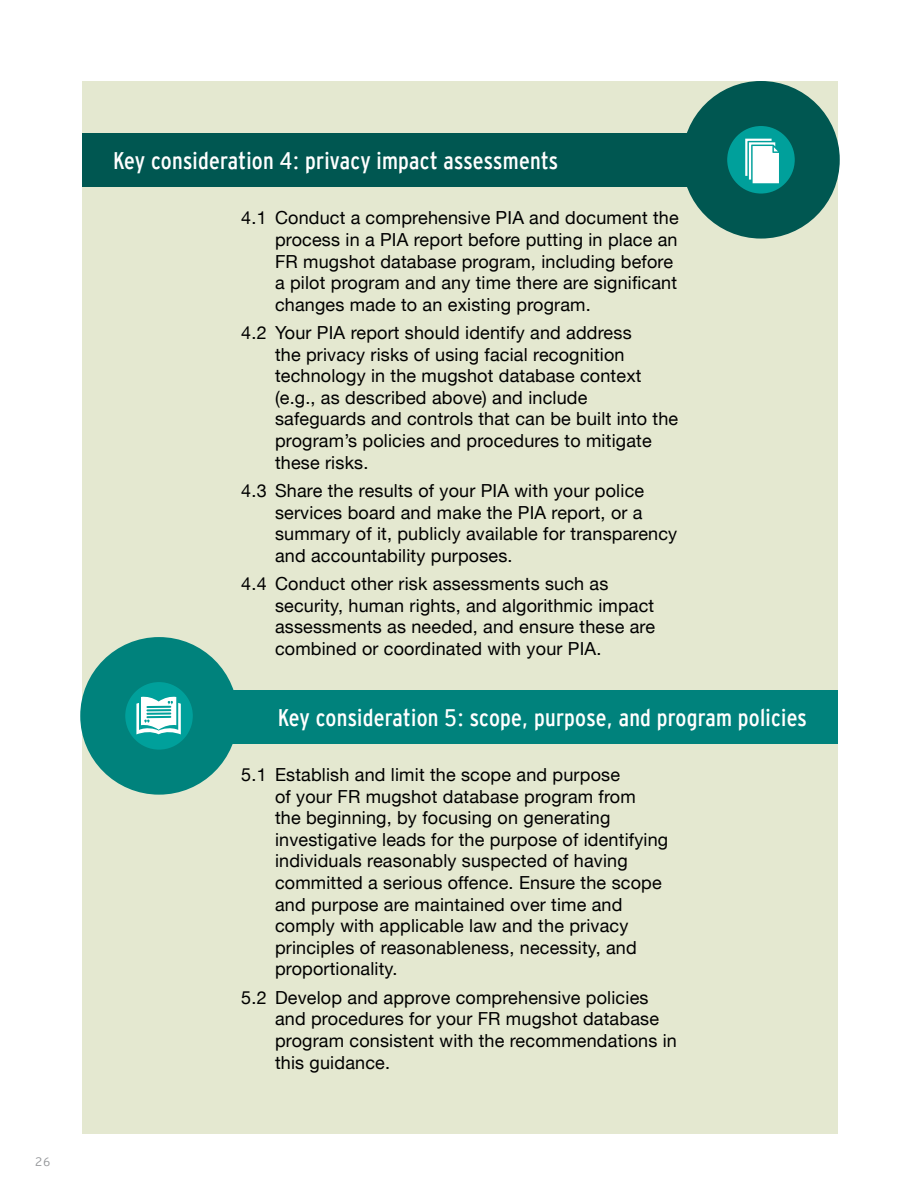
<style>
.page{position:relative;width:918px;height:1188px;background:#fff}
.page>*{position:absolute;margin:0;border:0;box-sizing:border-box;transform-origin:0 0}
.t1{font:24px "Interstate Cond Mono";letter-spacing:.01em;color:#fff}
.t2{font:18px/21.6px "Helvetica Neue LT";letter-spacing:.01em;color:#000}
.t3{font:12.15px "Interstate Cond Mono Lgt";color:#939598;scale:1.11 1}
</style>
<div class="page">
<div style="left:82px;top:81px;width:756px;height:1053px;background:#e4e8d0"></div>
<div style="left:82px;top:133px;width:612px;height:54px;background:#005751"></div>
<svg style="left:705px;top:103px;width:112px;height:113px;background:#018b86"></svg>
<div style="left:682px;top:81px;width:158px;height:158px;border:45px solid #005751;border-radius:50%"></div>
<svg style="left:745px;top:139px;width:34px;height:44px"></svg>
<div style="left:226px;top:690px;width:612px;height:54px;background:#00827c"></div>
<svg style="left:103px;top:660px;width:112px;height:112px;background:#009691"></svg>
<div style="left:80px;top:637px;width:158px;height:158px;border:45px solid #00827c;border-radius:50%"></div>
<svg style="left:136px;top:696px;width:45px;height:38px;background:#b2e2e1"></svg>
<hr style="left:147px;top:706px;width:23px;height:2px;background:#00a09b">
<hr style="left:147px;top:709px;width:23px;height:2px;background:#00a09b">
<hr style="left:147px;top:713px;width:23px;height:2px;background:#00a09b">
<hr style="left:147px;top:716px;width:23px;height:2px;background:#00a09b">
<p class="t3" style="left:35px;top:1155px;width:15px">26</p>
<h1 class="t1" style="left:113px;top:147px;width:447px">Key consideration 4: privacy impact assessments</h1>
<p class="t2" style="left:275px;top:207px;width:405px;text-indent:-34px">4.1 Conduct a comprehensive PIA and document the process in a PIA report before putting in place an FR mugshot database program, including before a pilot program and any time there are significant changes made to an existing program.</p>
<p class="t2" style="left:275px;top:322px;width:405px;text-indent:-34px">4.2 Your PIA report should identify and address<br>the privacy risks of using facial recognition technology in the mugshot database context (e.g., as described above) and include safeguards and controls that can be built into the program’s policies and procedures to mitigate these risks.</p>
<p class="t2" style="left:275px;top:480px;width:404px;text-indent:-34px">4.3 Share the results of your PIA with your police services board and make the PIA report, or a summary of it, publicly available for transparency and accountability purposes.</p>
<p class="t2" style="left:275px;top:573px;width:382px;text-indent:-34px">4.4 Conduct other risk assessments such as security, human rights, and algorithmic impact assessments as needed, and ensure these are combined or coordinated with your PIA.</p>
<h1 class="t1" style="left:278px;top:704px;width:531px">Key consideration 5: scope, purpose, and program policies</h1>
<p class="t2" style="left:275px;top:764px;width:395px;text-indent:-34px">5.1 Establish and limit the scope and purpose<br>of your FR mugshot database program from<br>the beginning, by focusing on generating investigative leads for the purpose of identifying individuals reasonably suspected of having committed a serious offence. Ensure the scope and purpose are maintained over time and comply with applicable law and the privacy principles of reasonableness, necessity, and proportionality.</p>
<p class="t2" style="left:275px;top:986px;width:403px;text-indent:-34px">5.2 Develop and approve comprehensive policies and procedures for your FR mugshot database program consistent with the recommendations in this guidance.</p>
</div>
